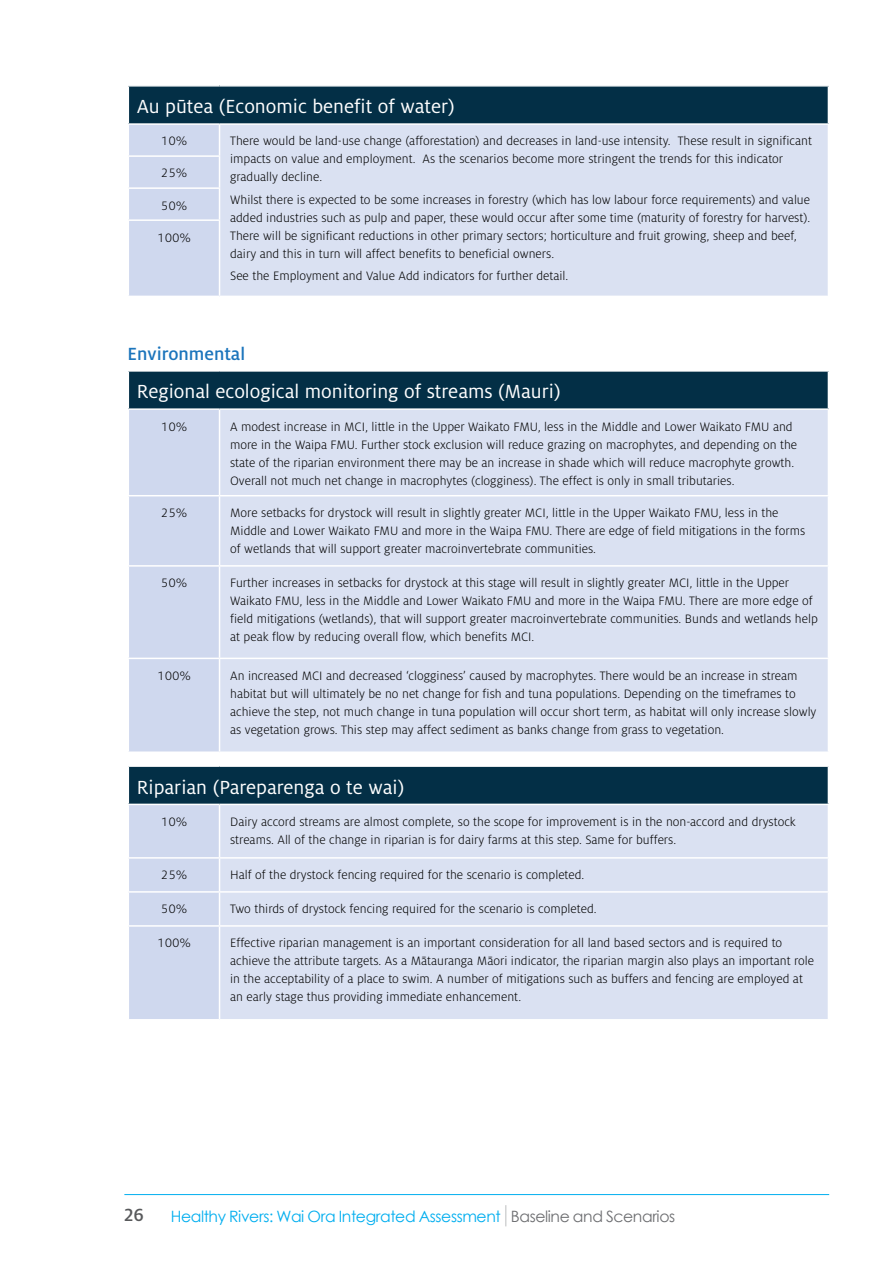
<style>
.page{position:relative;width:893px;height:1263px;background:#fff}
.page>*{position:absolute;margin:0;border:0;box-sizing:border-box;transform-origin:0 0}
.t1{font:21px "Milo OT";color:#fff}
.t2{font:500 19.5px "Milo Pro";color:#1c75bc}
.t3{font:500 19.5px "Milo Pro";color:#58595b}
.t4{font:15.6px "Century Gothic";letter-spacing:-.025em;color:#00aeef}
.t5{font:300 13.5px/18px "Milo OT";color:#000}
.s1{color:#6d6e71}
</style>
<div class="page">
<svg style="left:506px;top:1205px;width:1px;height:21px"></svg>
<hr style="left:124px;top:1194px;width:705px;height:1px;background:#00aeef">
<div style="left:128px;top:86px;width:700px;height:38px;background:#032f46"></div>
<div style="left:129px;top:125px;width:90px;height:171px;background:#cfd8ee"></div>
<div style="left:220px;top:124px;width:608px;height:172px;background:#dae1f2"></div>
<hr style="left:128px;top:87px;width:1px;height:36px;background:#fff">
<hr style="left:128px;top:85px;width:92px;height:2px;background:#fff">
<hr style="left:220px;top:85px;width:609px;height:2px;background:#fff">
<hr style="left:128px;top:123px;width:92px;height:2px;background:#fff">
<hr style="left:220px;top:123px;width:609px;height:2px;background:#fff">
<hr style="left:128px;top:155px;width:92px;height:2px;background:#fff">
<hr style="left:128px;top:187px;width:92px;height:2px;background:#fff">
<hr style="left:128px;top:219px;width:92px;height:2px;background:#fff">
<div style="left:128px;top:371px;width:700px;height:38px;background:#032f46"></div>
<div style="left:129px;top:410px;width:90px;height:341px;background:#cfd8ee"></div>
<div style="left:220px;top:410px;width:608px;height:341px;background:#dae1f2"></div>
<hr style="left:128px;top:372px;width:1px;height:36px;background:#fff">
<hr style="left:128px;top:370px;width:92px;height:2px;background:#fff">
<hr style="left:220px;top:370px;width:609px;height:2px;background:#fff">
<hr style="left:128px;top:408px;width:92px;height:2px;background:#fff">
<hr style="left:220px;top:408px;width:609px;height:2px;background:#fff">
<hr style="left:128px;top:495px;width:92px;height:1px;background:#fff">
<hr style="left:128px;top:565px;width:92px;height:2px;background:#fff">
<hr style="left:128px;top:658px;width:92px;height:1px;background:#fff">
<hr style="left:220px;top:495px;width:609px;height:1px;background:#fff">
<hr style="left:220px;top:565px;width:609px;height:2px;background:#fff">
<hr style="left:220px;top:658px;width:609px;height:1px;background:#fff">
<div style="left:128px;top:766px;width:700px;height:38px;background:#032f46"></div>
<div style="left:129px;top:805px;width:90px;height:214px;background:#cfd8ee"></div>
<div style="left:220px;top:805px;width:608px;height:214px;background:#dae1f2"></div>
<hr style="left:128px;top:767px;width:1px;height:37px;background:#fff">
<hr style="left:128px;top:765px;width:92px;height:2px;background:#fff">
<hr style="left:220px;top:765px;width:609px;height:2px;background:#fff">
<hr style="left:128px;top:857px;width:92px;height:2px;background:#fff">
<hr style="left:128px;top:891px;width:92px;height:2px;background:#fff">
<hr style="left:128px;top:925px;width:92px;height:2px;background:#fff">
<hr style="left:220px;top:857px;width:609px;height:2px;background:#fff">
<hr style="left:220px;top:891px;width:609px;height:2px;background:#fff">
<hr style="left:220px;top:925px;width:609px;height:2px;background:#fff">
<h1 class="t1" style="left:137px;top:95px;width:320px">Au pūtea (Economic benefit of water)</h1>
<p class="t5" style="left:161px;top:132px;width:28px">10%</p>
<p class="t5" style="left:230px;top:132px;width:583px">There would be land-use change (afforestation) and decreases in land-use intensity. These result in significant impacts on value and employment. As the scenarios become more stringent the trends for this indicator gradually decline.</p>
<p class="t5" style="left:230px;top:191px;width:582px">Whilst there is expected to be some increases in forestry (which has low labour force requirements) and value added industries such as pulp and paper, these would occur after some time (maturity of forestry for harvest).<br>There will be significant reductions in other primary sectors; horticulture and fruit growing, sheep and beef, dairy and this in turn will affect benefits to beneficial owners.</p>
<p class="t5" style="left:230px;top:267px;width:340px">See the Employment and Value Add indicators for further detail.</p>
<p class="t5" style="left:161px;top:164px;width:28px">25%</p>
<p class="t5" style="left:161px;top:196px;width:28px">50%</p>
<p class="t5" style="left:157px;top:228px;width:35px">100%</p>
<h2 class="t2" style="left:128px;top:343px;width:119px">Environmental</h2>
<h1 class="t1" style="left:137px;top:380px;width:425px">Regional ecological monitoring of streams (Mauri)</h1>
<p class="t5" style="left:161px;top:417px;width:28px">10%</p>
<p class="t5" style="left:230px;top:417px;width:569px">A modest increase in MCI, little in the Upper Waikato FMU, less in the Middle and Lower Waikato FMU and more in the Waipa FMU. Further stock exclusion will reduce grazing on macrophytes, and depending on the state of the riparian environment there may be an increase in shade which will reduce macrophyte growth.<br>Overall not much net change in macrophytes (clogginess). The effect is only in small tributaries.</p>
<p class="t5" style="left:161px;top:504px;width:28px">25%</p>
<p class="t5" style="left:230px;top:504px;width:577px">More setbacks for drystock will result in slightly greater MCI, little in the Upper Waikato FMU, less in the<br>Middle and Lower Waikato FMU and more in the Waipa FMU. There are edge of field mitigations in the forms of wetlands that will support greater macroinvertebrate communities.</p>
<p class="t5" style="left:161px;top:574px;width:28px">50%</p>
<p class="t5" style="left:230px;top:574px;width:589px">Further increases in setbacks for drystock at this stage will result in slightly greater MCI, little in the Upper Waikato FMU, less in the Middle and Lower Waikato FMU and more in the Waipa FMU. There are more edge of field mitigations (wetlands), that will support greater macroinvertebrate communities. Bunds and wetlands help at peak flow by reducing overall flow, which benefits MCI.</p>
<p class="t5" style="left:157px;top:667px;width:35px">100%</p>
<p class="t5" style="left:230px;top:667px;width:588px">An increased MCI and decreased ‘clogginess’ caused by macrophytes. There would be an increase in stream habitat but will ultimately be no net change for fish and tuna populations. Depending on the timeframes to achieve the step, not much change in tuna population will occur short term, as habitat will only increase slowly as vegetation grows. This step may affect sediment as banks change from grass to vegetation.</p>
<h1 class="t1" style="left:137px;top:776px;width:269px">Riparian (Pareparenga o te wai)</h1>
<p class="t5" style="left:161px;top:813px;width:28px">10%</p>
<p class="t5" style="left:230px;top:813px;width:567px">Dairy accord streams are almost complete, so the scope for improvement is in the non-accord and drystock streams. All of the change in riparian is for dairy farms at this step. Same for buffers.</p>
<p class="t5" style="left:161px;top:866px;width:28px">25%</p>
<p class="t5" style="left:230px;top:866px;width:356px">Half of the drystock fencing required for the scenario is completed.</p>
<p class="t5" style="left:161px;top:900px;width:28px">50%</p>
<p class="t5" style="left:230px;top:900px;width:368px">Two thirds of drystock fencing required for the scenario is completed.</p>
<p class="t5" style="left:157px;top:934px;width:35px">100%</p>
<p class="t5" style="left:230px;top:934px;width:586px">Effective riparian management is an important consideration for all land based sectors and is required to achieve the attribute targets. As a Mātauranga Māori indicator, the riparian margin also plays an important role in the acceptability of a place to swim. A number of mitigations such as buffers and fencing are employed at an early stage thus providing immediate enhancement.</p>
<h2 class="t3" style="left:124px;top:1204px;width:21px">26</h2>
<p class="t4" style="left:171px;top:1205px;width:506px">Healthy Rivers: Wai Ora Integrated Assessment <span class="s1">Baseline and Scenarios</span></p>
</div>
